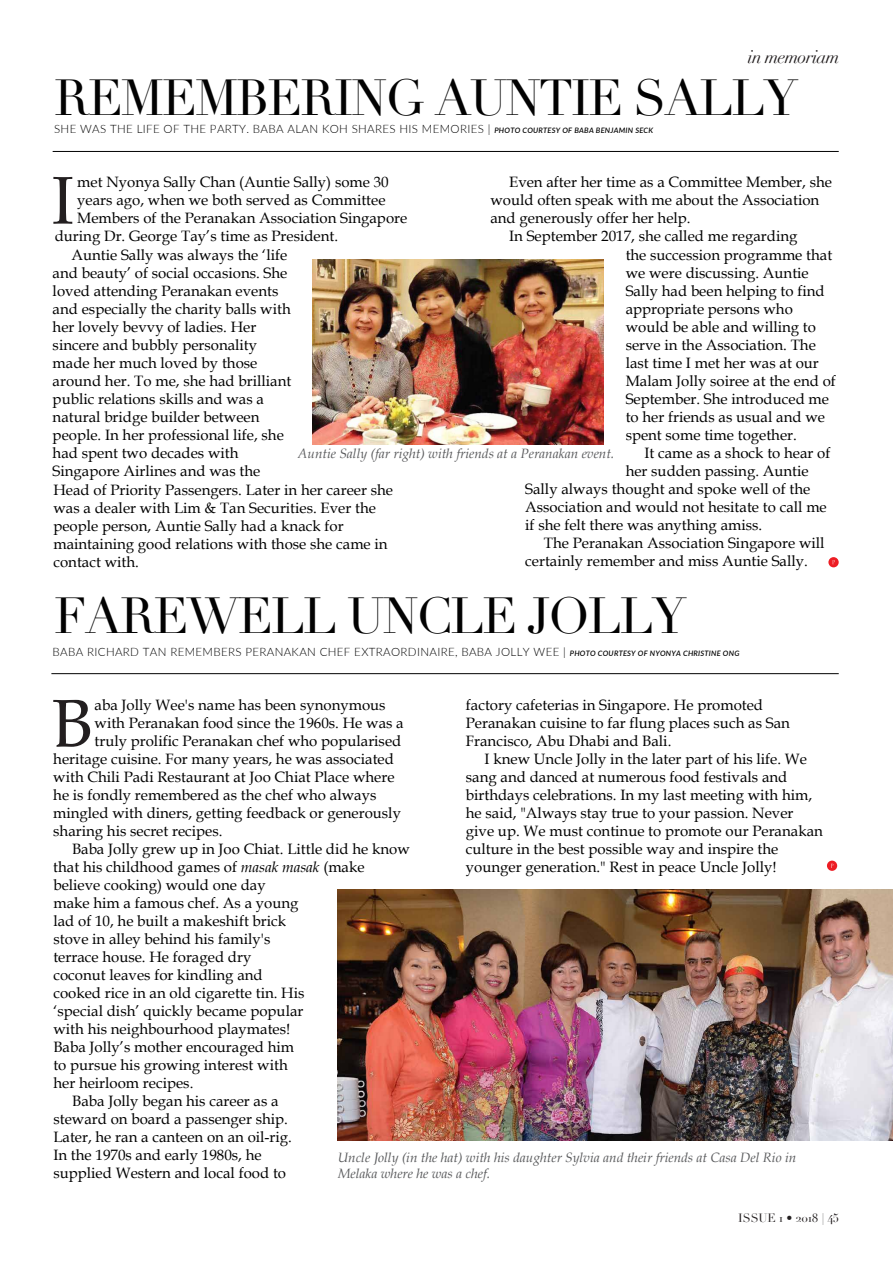
<style>
.page{position:relative;width:893px;height:1263px;background:#fff}
.page>*{position:absolute;margin:0;border:0;box-sizing:border-box;transform-origin:0 0}
.t1{font:67.5px "Book Antiqua";color:#231f20}
.t2{font:49.5px "Didot";letter-spacing:-.04em;color:#020202}
.t3{font:italic 18px "Didot";letter-spacing:-.04em;color:#231f20}
.t4{font:15px/18px "Book Antiqua";color:#010101}
.t5{font:italic 13.5px/16.2px "Book Antiqua";color:#58595b}
.t6{font:11.85px "Didot";color:#231f20}
.t7{font:300 11.55px "Lato";letter-spacing:.03em;color:#020202}
.s1{font-weight:600;font-style:italic;font-size:7.5px}
.s2{font-style:italic}
</style>
<div class="page">
<hr style="left:53px;top:151px;width:786px;height:1px;background:#020202">
<img style="left:312px;top:259px;width:291px;height:185px">
<svg style="left:828px;top:557px;width:11px;height:10px"></svg>
<hr style="left:51px;top:673px;width:788px;height:1px;background:#020202">
<img style="left:338px;top:889px;width:555px;height:252px">
<svg style="left:827px;top:861px;width:10px;height:10px"></svg>
<p class="t3" style="left:748px;top:46px;width:93px">in memoriam</p>
<h2 class="t2" style="left:54px;top:69px;width:746px">REMEMBERING AUNTIE SALLY</h2>
<p class="t7" style="left:54px;top:121px;width:601px">SHE WAS THE LIFE OF THE PARTY. BABA ALAN KOH SHARES HIS MEMORIES | <span class="s1">PHOTO COURTESY OF BABA BENJAMIN SECK</span></p>
<p class="t4" style="left:77px;top:173px;width:313px">met Nyonya Sally Chan (Auntie Sally) some 30</p>
<p class="t4" style="left:77px;top:191px;width:310px">years ago, when we both served as Committee</p>
<p class="t4" style="left:77px;top:209px;width:332px">Members of the Peranakan Association Singapore</p>
<p class="t4" style="left:55px;top:227px;width:285px">during Dr. George Tay’s time as President.</p>
<p class="t4" style="left:509px;top:173px;width:324px">Even after her time as a Committee Member, she</p>
<p class="t4" style="left:490px;top:191px;width:330px">would often speak with me about the Association</p>
<p class="t4" style="left:490px;top:209px;width:202px">and generously offer her help.</p>
<p class="t4" style="left:509px;top:227px;width:290px">In September 2017, she called me regarding</p>
<h1 class="t1" style="left:51px;top:154px;width:24px">I</h1>
<p class="t4" style="left:53px;top:246px;width:342px;text-indent:19px">Auntie Sally was always the ‘life<br>and beauty’ of social occasions. She<br>loved attending Peranakan events<br>and especially the charity balls with<br>her lovely bevvy of ladies. Her<br>sincere and bubbly personality<br>made her much loved by those<br>around her. To me, she had brilliant<br>public relations skills and was a<br>natural bridge builder between<br>people. In her professional life, she<br>had spent two decades with<br>Singapore Airlines and was the<br>Head of Priority Passengers. Later in her career she was a dealer with Lim &amp; Tan Securities. Ever the people person, Auntie Sally had a knack for maintaining good relations with those she came in contact with.</p>
<p class="t4" style="left:626px;top:246px;width:212px">the succession programme that we were discussing. Auntie<br>Sally had been helping to find appropriate persons who would be able and willing to serve in the Association. The last time I met her was at our<br>Malam Jolly soiree at the end of<br>September. She introduced me to her friends as usual and we spent some time together.</p>
<p class="t4" style="left:644px;top:444px;width:188px">It came as a shock to hear of</p>
<p class="t4" style="left:626px;top:462px;width:185px">her sudden passing. Auntie</p>
<p class="t4" style="left:525px;top:480px;width:286px">Sally always thought and spoke well of the</p>
<p class="t4" style="left:525px;top:498px;width:303px">Association and would not hesitate to call me</p>
<p class="t4" style="left:525px;top:516px;width:239px">if she felt there was anything amiss.</p>
<p class="t4" style="left:544px;top:534px;width:282px">The Peranakan Association Singapore will</p>
<p class="t4" style="left:525px;top:552px;width:284px">certainly remember and miss Auntie Sally.</p>
<h2 class="t2" style="left:54px;top:586px;width:634px">FAREWELL UNCLE JOLLY</h2>
<p class="t7" style="left:53px;top:643px;width:688px">BABA RICHARD TAN REMEMBERS PERANAKAN CHEF EXTRAORDINAIRE, BABA JOLLY WEE | <span class="s1">PHOTO COURTESY OF NYONYA CHRISTINE ONG</span></p>
<p class="t5" style="left:298px;top:445px;width:318px">Auntie Sally (far right) with friends at a Peranakan event.</p>
<h1 class="t1" style="left:51px;top:677px;width:43px">B</h1>
<p class="t4" style="left:466px;top:695px;width:326px">factory cafeterias in Singapore. He promoted<br>Peranakan cuisine to far flung places such as San<br>Francisco, Abu Dhabi and Bali.</p>
<p class="t4" style="left:466px;top:749px;width:359px;text-indent:19px">I knew Uncle Jolly in the later part of his life. We sang and danced at numerous food festivals and birthdays celebrations. In my last meeting with him, he said, "Always stay true to your passion. Never give up. We must continue to promote our Peranakan culture in the best possible way and inspire the younger generation." Rest in peace Uncle Jolly!</p>
<p class="t4" style="left:95px;top:696px;width:293px">aba Jolly Wee's name has been synonymous</p>
<p class="t4" style="left:95px;top:714px;width:311px">with Peranakan food since the 1960s. He was a</p>
<p class="t4" style="left:95px;top:732px;width:308px">truly prolific Peranakan chef who popularised</p>
<p class="t4" style="left:53px;top:750px;width:342px">heritage cuisine. For many years, he was associated</p>
<p class="t4" style="left:53px;top:768px;width:343px">with Chili Padi Restaurant at Joo Chiat Place where</p>
<p class="t4" style="left:53px;top:786px;width:325px">he is fondly remembered as the chef who always</p>
<p class="t4" style="left:53px;top:804px;width:349px">mingled with diners, getting feedback or generously</p>
<p class="t4" style="left:53px;top:822px;width:171px">sharing his secret recipes.</p>
<p class="t4" style="left:72px;top:840px;width:339px">Baba Jolly grew up in Joo Chiat. Little did he know</p>
<p class="t4" style="left:53px;top:858px;width:313px">that his childhood games of <span class="s2">masak masak</span> (make</p>
<p class="t4" style="left:53px;top:875px;width:214px">believe cooking) would one day</p>
<p class="t4" style="left:53px;top:893px;width:247px">make him a famous chef. As a young</p>
<p class="t4" style="left:53px;top:911px;width:234px">lad of 10, he built a makeshift brick</p>
<p class="t4" style="left:53px;top:929px;width:218px">stove in alley behind his family's</p>
<p class="t4" style="left:53px;top:947px;width:199px">terrace house. He foraged dry</p>
<p class="t4" style="left:53px;top:965px;width:211px">coconut leaves for kindling and</p>
<p class="t4" style="left:53px;top:983px;width:253px">cooked rice in an old cigarette tin. His</p>
<p class="t4" style="left:53px;top:1001px;width:252px">‘special dish’ quickly became popular</p>
<p class="t4" style="left:53px;top:1019px;width:238px">with his neighbourhood playmates!</p>
<p class="t4" style="left:53px;top:1037px;width:242px">Baba Jolly’s mother encouraged him</p>
<p class="t4" style="left:53px;top:1055px;width:236px">to pursue his growing interest with</p>
<p class="t4" style="left:53px;top:1073px;width:141px">her heirloom recipes.</p>
<p class="t4" style="left:72px;top:1091px;width:208px">Baba Jolly began his career as a</p>
<p class="t4" style="left:53px;top:1109px;width:236px">steward on board a passenger ship.</p>
<p class="t4" style="left:53px;top:1127px;width:240px">Later, he ran a canteen on an oil-rig.</p>
<p class="t4" style="left:53px;top:1145px;width:210px">In the 1970s and early 1980s, he</p>
<p class="t4" style="left:53px;top:1163px;width:234px">supplied Western and local food to</p>
<p class="t5" style="left:338px;top:1148px;width:460px">Uncle Jolly (in the hat) with his daughter Sylvia and their friends at Casa Del Rio in<br>Melaka where he was a chef.</p>
<p class="t6" style="left:738px;top:1210px;width:102px">ISSUE 1 • 2018 | 45</p>
</div>
